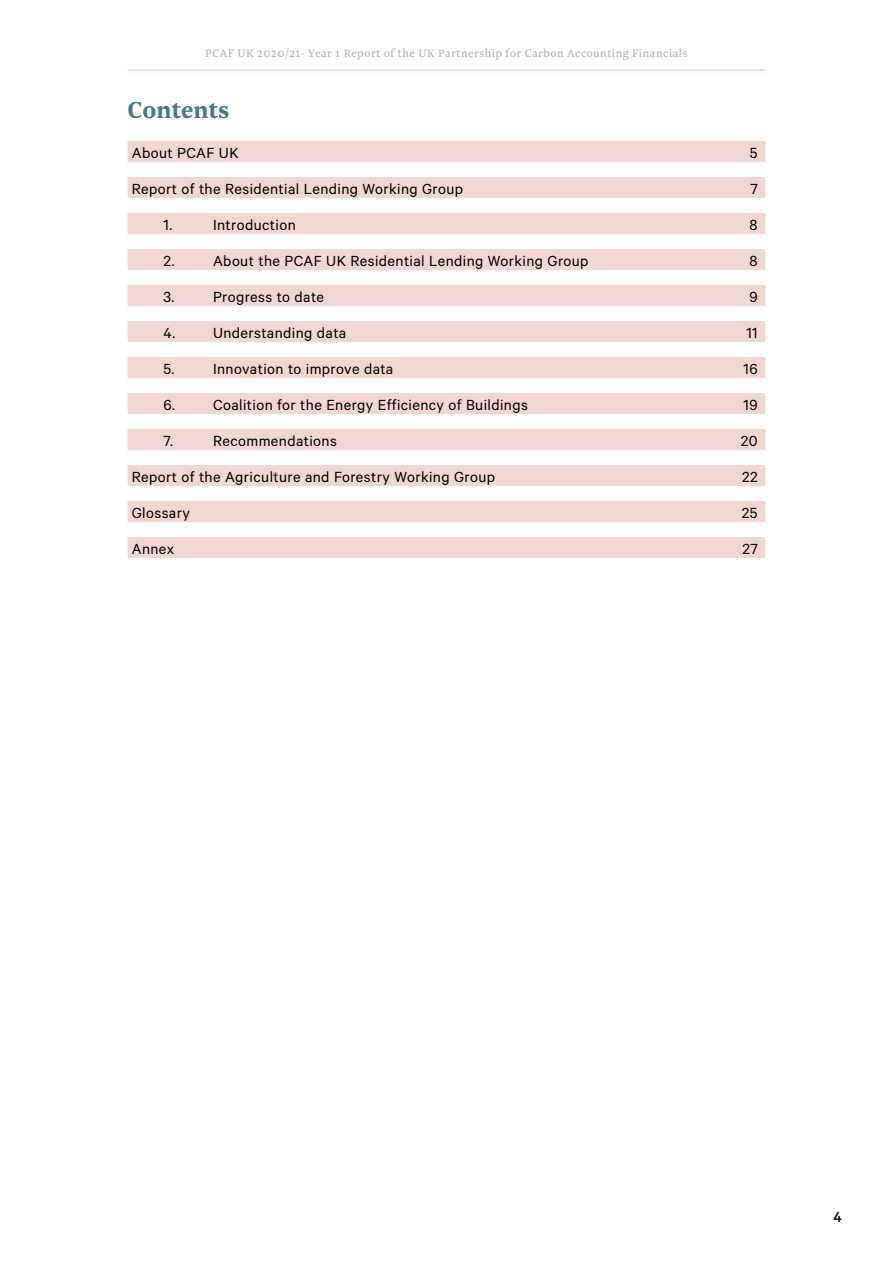
<style>
.page{position:relative;width:893px;height:1263px;background:#fff}
.page>*{position:absolute;margin:0;border:0;box-sizing:border-box;transform-origin:0 0}
.t1{font:700 27px "Newzald";letter-spacing:.005em;color:#44768e}
.t2{font:16.5px "Calibre";letter-spacing:.025em;color:#000}
.t3{font:500 16.5px "Calibre";color:#000}
.t4{font:12.75px "Newzald";letter-spacing:.04em;color:#b0b5bf}
</style>
<div class="page">
<hr style="left:128px;top:70px;width:637px;height:1px;background:#ffbfb8">
<div style="left:128px;top:141px;width:637px;height:21px;background:#f2d6d1"></div>
<div style="left:128px;top:177px;width:637px;height:21px;background:#f2d6d1"></div>
<div style="left:128px;top:213px;width:637px;height:21px;background:#f2d6d1"></div>
<div style="left:128px;top:249px;width:637px;height:21px;background:#f2d6d1"></div>
<div style="left:128px;top:285px;width:637px;height:21px;background:#f2d6d1"></div>
<div style="left:128px;top:321px;width:637px;height:21px;background:#f2d6d1"></div>
<div style="left:128px;top:357px;width:637px;height:21px;background:#f2d6d1"></div>
<div style="left:128px;top:393px;width:637px;height:21px;background:#f2d6d1"></div>
<div style="left:128px;top:429px;width:637px;height:21px;background:#f2d6d1"></div>
<div style="left:128px;top:465px;width:637px;height:21px;background:#f2d6d1"></div>
<div style="left:128px;top:501px;width:637px;height:21px;background:#f2d6d1"></div>
<div style="left:128px;top:537px;width:637px;height:21px;background:#f2d6d1"></div>
<p class="t4" style="left:205px;top:45px;width:484px">PCAF UK 2020/21- Year 1 Report of the UK Partnership for Carbon Accounting Financials</p>
<h1 class="t1" style="left:128px;top:92px;width:103px">Contents</h1>
<p class="t2" style="left:132px;top:143px;width:108px">About PCAF UK</p>
<p class="t2" style="left:750px;top:143px;width:9px">5</p>
<p class="t2" style="left:132px;top:179px;width:333px">Report of the Residential Lending Working Group</p>
<p class="t2" style="left:750px;top:179px;width:9px">7</p>
<p class="t2" style="left:164px;top:215px;width:10px">1.</p>
<p class="t2" style="left:213px;top:215px;width:84px">Introduction</p>
<p class="t2" style="left:750px;top:215px;width:10px">8</p>
<p class="t2" style="left:164px;top:251px;width:426px">2. About the PCAF UK Residential Lending Working Group</p>
<p class="t2" style="left:750px;top:251px;width:10px">8</p>
<p class="t2" style="left:164px;top:287px;width:162px">3. Progress to date</p>
<p class="t2" style="left:749px;top:287px;width:10px">9</p>
<p class="t2" style="left:164px;top:323px;width:184px">4. Understanding data</p>
<p class="t2" style="left:746px;top:323px;width:13px">11</p>
<p class="t2" style="left:164px;top:359px;width:231px">5. Innovation to improve data</p>
<p class="t2" style="left:743px;top:359px;width:16px">16</p>
<p class="t2" style="left:164px;top:395px;width:366px">6. Coalition for the Energy Efficiency of Buildings</p>
<p class="t2" style="left:743px;top:395px;width:16px">19</p>
<p class="t2" style="left:164px;top:431px;width:11px">7.</p>
<p class="t2" style="left:213px;top:431px;width:125px">Recommendations</p>
<p class="t2" style="left:741px;top:431px;width:18px">20</p>
<p class="t2" style="left:132px;top:467px;width:365px">Report of the Agriculture and Forestry Working Group</p>
<p class="t2" style="left:742px;top:467px;width:17px">22</p>
<p class="t2" style="left:132px;top:503px;width:60px">Glossary</p>
<p class="t2" style="left:742px;top:503px;width:17px">25</p>
<p class="t2" style="left:132px;top:539px;width:44px">Annex</p>
<p class="t2" style="left:742px;top:539px;width:17px">27</p>
<p class="t3" style="left:833px;top:1207px;width:10px">4</p>
</div>
